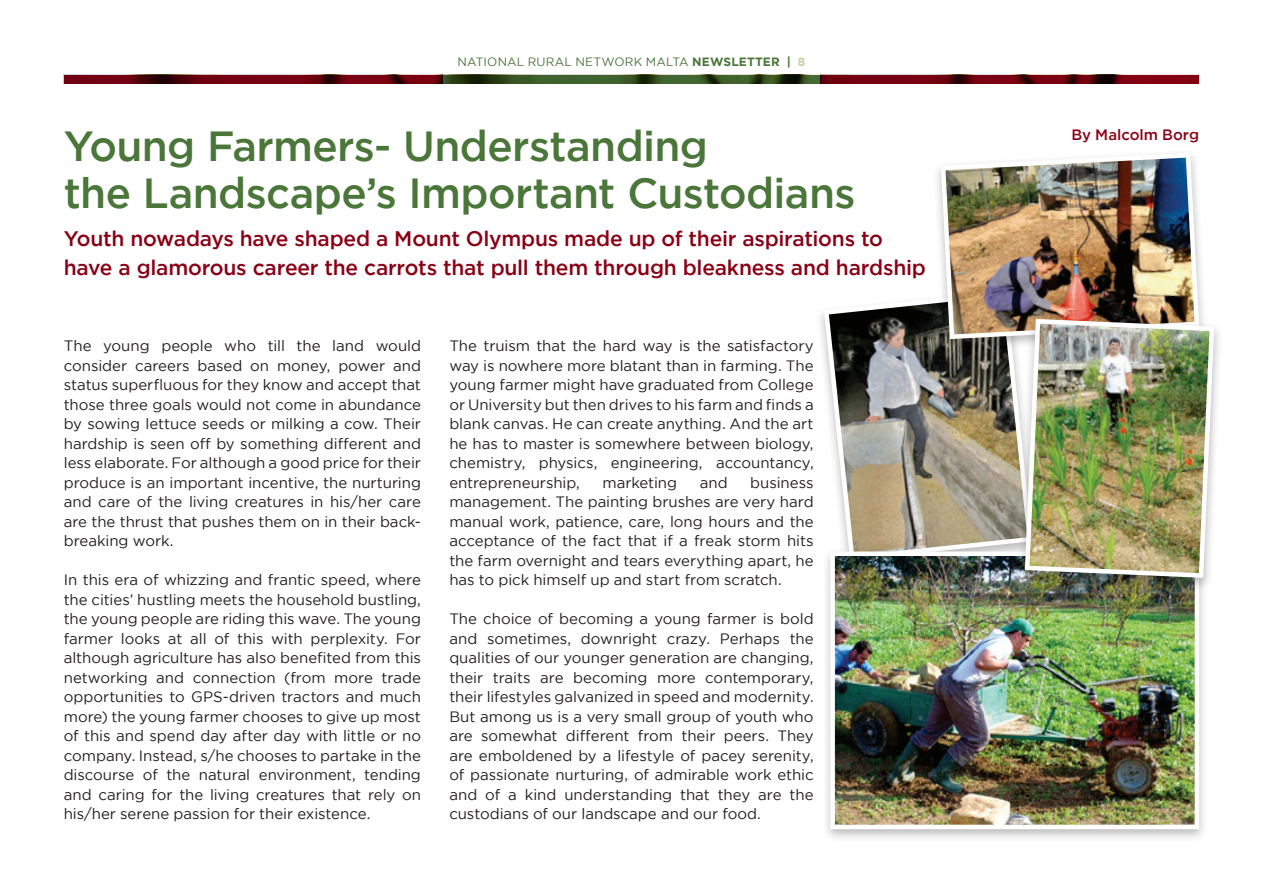
<style>
.page{position:relative;width:1263px;height:893px;background:#fff}
.page>*{position:absolute;margin:0;border:0;box-sizing:border-box;transform-origin:0 0}
.t1{font:500 42px/46.5px "Gotham";letter-spacing:-.015em;color:#4a7639}
.t2{font:500 21px/28.5px "Gotham";letter-spacing:-.01em;color:#8a0116}
.t3{font:15px/19.5px "Gotham";color:#231f20;text-align:justify}
.t4{font:500 15px "Gotham";letter-spacing:-.005em;color:#8a0116}
.t5{font:12px "Gotham";letter-spacing:.015em;color:#4a7639}
.t6{font:700 12px "Gotham";color:#4a7639}
.s1{font-weight:700}
.s2{color:#c5d2a8}
</style>
<div class="page">
<img style="left:821px;top:303px;width:195px;height:244px">
<div style="left:932px;top:148px;width:276px;height:204px;background:#231f20;opacity:.3"></div>
<img style="left:938px;top:151px;width:263px;height:190px">
<div style="left:821px;top:547px;width:387px;height:296px;background:#231f20;opacity:.3"></div>
<img style="left:835px;top:556px;width:359px;height:268px">
<div style="left:830px;top:551px;width:369px;height:278px;border:4px solid #fff"></div>
<div style="left:1016px;top:314px;width:207px;height:277px;background:#231f20;opacity:.3"></div>
<img style="left:1022px;top:317px;width:194px;height:263px">
<svg style="left:442px;top:75px;width:379px;height:8px;background:#324d20"></svg>
<svg style="left:821px;top:75px;width:378px;height:8px;background:#6b000e"></svg>
<svg style="left:64px;top:75px;width:378px;height:8px;background:#65000e"></svg>
<p class="t5" style="left:458px;top:54px;width:89px">Nati onal Rura</p>
<p class="t5" style="left:565px;top:54px;width:176px">l Network Malta <span class="s1">NEWSLETTE</span></p>
<p class="t6" style="left:771px;top:54px;width:36px">R | <span class="s2">8</span></p>
<h1 class="t1" style="left:64px;top:123px;width:793px">Young Farmers- Understanding<br>the Landscape’s Important Custodians</h1>
<p class="t4" style="left:1071px;top:124px;width:129px">By Malcolm Borg</p>
<h2 class="t2" style="left:64px;top:224px;width:864px">Youth nowadays have shaped a Mount Olympus made up of their aspirations to have a glamorous career the carrots that pull them through bleakness and hardship</h2>
<p class="t3" style="left:64px;top:336px;width:359px">The young people who till the land would consider careers based on money, power and status superfluous for they know and accept that those three goals would not come in abundance by sowing lettuce seeds or milking a cow. Their hardship is seen off by something different and less elaborate. For although a good price for their produce is an important incentive, the nurturing and care of the living creatures in his/her care are the thrust that pushes them on in their back&shy;breaking work.</p>
<p class="t3" style="left:64px;top:570px;width:359px">In this era of whizzing and frantic speed, where the cities’ hustling meets the household bustling, the young people are riding this wave. The young farmer looks at all of this with perplexity. For although agriculture has also benefited from this networking and connection (from more trade opportunities to GPS-driven tractors and much more) the young farmer chooses to give up most of this and spend day after day with little or no company. Instead, s/he chooses to partake in the discourse of the natural environment, tending and caring for the living creatures that rely on his/her serene passion for their existence.</p>
<p class="t3" style="left:449px;top:336px;width:366px">The truism that the hard way is the satisfactory way is nowhere more blatant than in farming. The young farmer might have graduated from College or University but then drives to his farm and finds a blank canvas. He can create anything. And the art he has to master is somewhere between biology, chemistry, physics, engineering, accountancy, entrepreneurship,</p>
<p class="t3" style="left:449px;top:472px;width:366px;text-indent:301px">business management. The painting brushes are very hard manual work, patience, care, long hours and the acceptance of the fact that if a freak storm hits the farm overnight and tears everything apart, he has to pick himself up and start from scratch.</p>
<p class="t3" style="left:449px;top:609px;width:366px">The choice of becoming a young farmer is bold and sometimes, downright crazy. Perhaps the qualities of our younger generation are changing, their traits are becoming more contemporary, their lifestyles galvanized in speed and modernity.<br>But among us is a very small group of youth who are somewhat different from their peers. They are emboldened by a lifestyle of pacey serenity, of passionate nurturing, of admirable work ethic and of a kind understanding that they are the custodians of our landscape and our food.</p>
<p class="t3" style="left:602px;top:472px;width:76px">marketing</p>
<p class="t3" style="left:700px;top:472px;width:29px">and</p>
</div>
